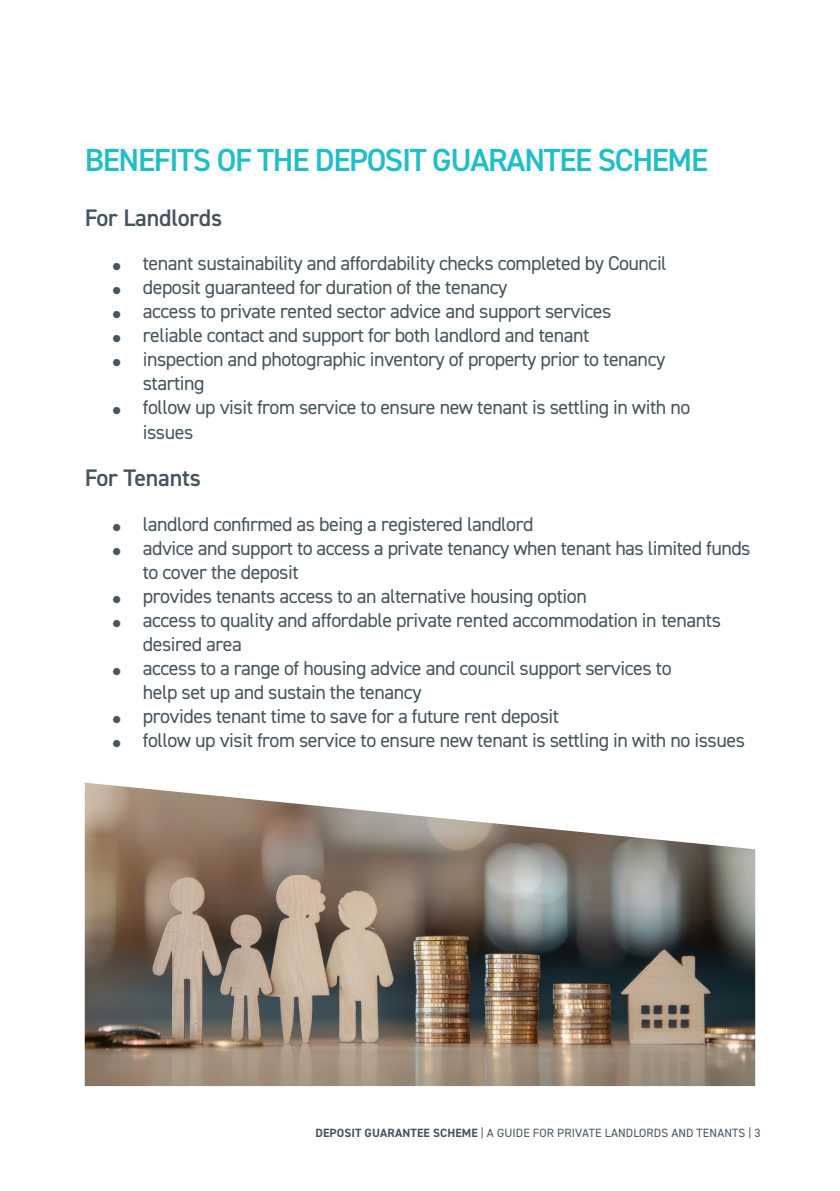
<style>
.page{position:relative;width:840px;height:1191px;background:#fff}
.page>*{position:absolute;margin:0;border:0;box-sizing:border-box;transform-origin:0 0}
.Paragraph_Style_1{font:600 32px "DIN2014";letter-spacing:-.04em;color:#21bdc9}
.Paragraph_Style_1-2{font:600 24px "DIN2014";letter-spacing:-.01em;color:#45555f}
.Paragraph_Style_1-3{font:20px/24px "DIN2014";letter-spacing:-.025em;color:#45555f}
.Tabbed_Body_Copy{font:12px "DIN2014";letter-spacing:.01em;color:#45555f}
.s1{font-weight:700}
</style>
<div class="page">
<img style="left:85px;top:782px;width:669px;height:304px">
<p class="Paragraph_Style_1" style="left:85px;top:139px;width:624px">BENEFITS OF THE DEPOSIT GUARANTEE SCHEME</p>
<p class="Paragraph_Style_1-2" style="left:85px;top:202px;width:139px">For Landlords</p>
<p class="Paragraph_Style_1-3" style="left:113px;top:251px;width:555px">● tenant sustainability and affordability checks completed by Council</p>
<p class="Paragraph_Style_1-3" style="left:113px;top:275px;width:396px">● deposit guaranteed for duration of the tenancy</p>
<p class="Paragraph_Style_1-3" style="left:113px;top:299px;width:500px">● access to private rented sector advice and support services</p>
<p class="Paragraph_Style_1-3" style="left:113px;top:323px;width:478px">● reliable contact and support for both landlord and tenant</p>
<p class="Paragraph_Style_1-3" style="left:143px;top:347px;width:523px;text-indent:-30px">● inspection and photographic inventory of property prior to tenancy starting</p>
<p class="Paragraph_Style_1-3" style="left:143px;top:395px;width:549px;line-height:25px;text-indent:-30px">● follow up visit from service to ensure new tenant is settling in with no issues</p>
<p class="Paragraph_Style_1-2" style="left:85px;top:462px;width:117px">For Tenants</p>
<p class="Paragraph_Style_1-3" style="left:113px;top:511px;width:422px">● landlord confirmed as being a registered landlord</p>
<p class="Paragraph_Style_1-3" style="left:143px;top:535px;width:609px;text-indent:-30px">● advice and support to access a private tenancy when tenant has limited funds to cover the deposit</p>
<p class="Paragraph_Style_1-3" style="left:113px;top:583px;width:475px">● provides tenants access to an alternative housing option</p>
<p class="Paragraph_Style_1-3" style="left:143px;top:607px;width:579px;text-indent:-30px">● access to quality and affordable private rented accommodation in tenants desired area</p>
<p class="Paragraph_Style_1-3" style="left:143px;top:655px;width:530px;text-indent:-30px">● access to a range of housing advice and council support services to help set up and sustain the tenancy</p>
<p class="Paragraph_Style_1-3" style="left:113px;top:703px;width:447px">● provides tenant time to save for a future rent deposit</p>
<p class="Paragraph_Style_1-3" style="left:113px;top:727px;width:633px">● follow up visit from service to ensure new tenant is settling in with no issues</p>
<p class="Tabbed_Body_Copy" style="left:315px;top:1124px;width:446px"><span class="s1">DEPOSIT GUARANTEE SCHEME</span> | A GUIDE FOR PRIVATE LANDLORDS AND TENANTS | 3</p>
</div>
